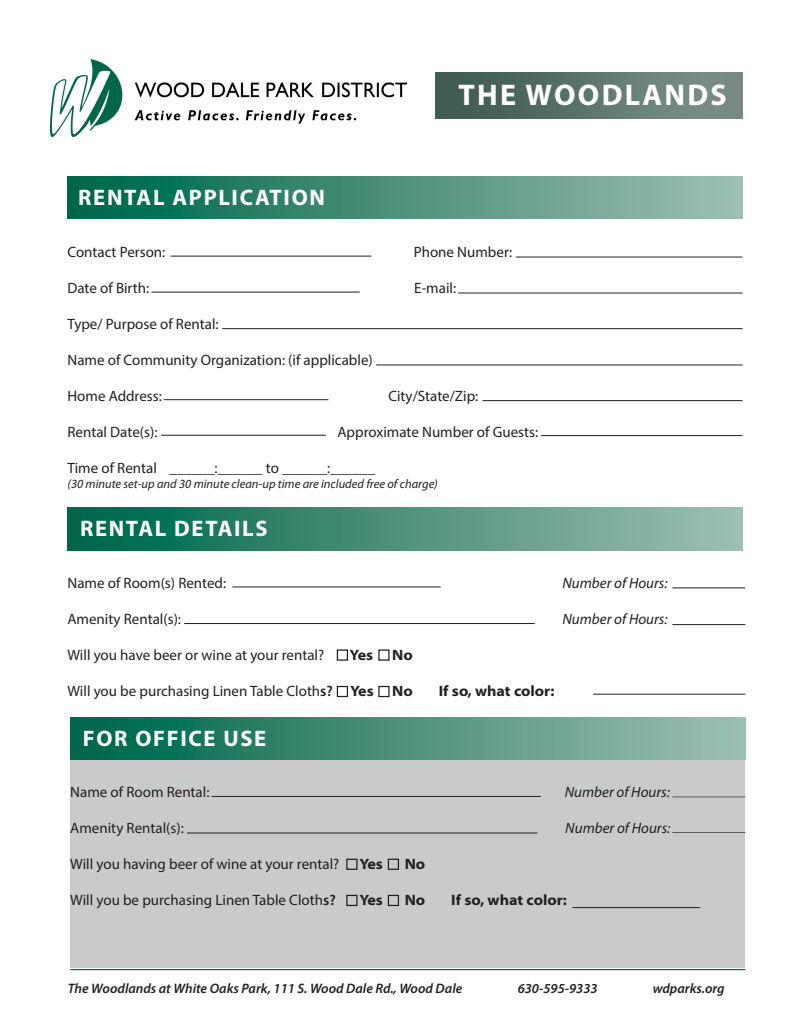
<style>
.page{position:relative;width:810px;height:1035px;background:#fff}
.page>*{position:absolute;margin:0;border:0;box-sizing:border-box;transform-origin:0 0}
.t1{font:700 30px "Myriad Pro";letter-spacing:.075em;color:#fff}
.t2{font:700 22.5px "Myriad Pro";letter-spacing:.075em;color:#fff}
.t3{font:15px "Myriad Pro";color:#231f20}
.t4{font:italic 15px "Myriad Pro";color:#231f20}
.t5{font:700 semi-expanded 15px "Myriad Pro";color:#231f20}
.t6{font:italic 600 13.75px "Myriad Pro";color:#231f20}
.t7{font:italic 12.5px "Myriad Pro";color:#231f20}
.s1{font-weight:600}
.s2{font-weight:700;font-stretch:semi-expanded}
</style>
<div class="page">
<div style="left:435px;top:73px;width:307px;height:46px;background:linear-gradient(to right,#3c584d,#7f938a)"></div>
<hr style="left:516px;top:257px;width:226px;height:1px;background:#231f20">
<hr style="left:458px;top:293px;width:285px;height:1px;background:#231f20">
<hr style="left:376px;top:364px;width:366px;height:1px;background:#231f20">
<div style="left:70px;top:760px;width:675px;height:208px;background:#c9cacb"></div>
<img style="left:50px;top:59px;width:357px;height:77px">
<div style="left:68px;top:176px;width:674px;height:43px;background:linear-gradient(to right,#006548,#a1bfb0)"></div>
<hr style="left:70px;top:969px;width:675px;height:1px;background:#006548">
<div style="left:70px;top:717px;width:675px;height:43px;background:linear-gradient(to right,#006548,#a1bfb0)"></div>
<hr style="left:187px;top:833px;width:351px;height:1px;background:#231f20">
<div style="left:346px;top:895px;width:12px;height:11px;border:1px solid #231f20"></div>
<div style="left:388px;top:895px;width:11px;height:11px;border:1px solid #231f20"></div>
<hr style="left:211px;top:796px;width:330px;height:1px;background:#231f20">
<div style="left:68px;top:508px;width:674px;height:42px;background:linear-gradient(to right,#006548,#a1bfb0)"></div>
<hr style="left:184px;top:623px;width:351px;height:1px;background:#231f20">
<hr style="left:232px;top:586px;width:209px;height:1px;background:#231f20">
<hr style="left:170px;top:256px;width:201px;height:1px;background:#231f20">
<hr style="left:151px;top:292px;width:209px;height:1px;background:#231f20">
<hr style="left:222px;top:328px;width:520px;height:1px;background:#231f20">
<hr style="left:164px;top:399px;width:164px;height:1px;background:#231f20">
<hr style="left:482px;top:400px;width:261px;height:1px;background:#231f20">
<hr style="left:672px;top:587px;width:73px;height:1px;background:#231f20">
<hr style="left:672px;top:624px;width:73px;height:1px;background:#231f20">
<hr style="left:593px;top:694px;width:152px;height:1px;background:#231f20">
<hr style="left:161px;top:435px;width:165px;height:1px;background:#231f20">
<hr style="left:541px;top:435px;width:201px;height:1px;background:#231f20">
<div style="left:346px;top:859px;width:12px;height:11px;border:1px solid #231f20"></div>
<div style="left:388px;top:859px;width:11px;height:11px;border:1px solid #231f20"></div>
<hr style="left:572px;top:907px;width:128px;height:1px;background:#231f20">
<div style="left:337px;top:649px;width:11px;height:12px;border:1px solid #231f20"></div>
<div style="left:337px;top:686px;width:11px;height:11px;border:1px solid #231f20"></div>
<div style="left:378px;top:686px;width:12px;height:11px;border:1px solid #231f20"></div>
<p class="t2" style="left:78px;top:183px;width:248px">RENTAL APPLICATION</p>
<p class="t1" style="left:458px;top:76px;width:270px">THE WOODLANDS</p>
<p class="t3" style="left:68px;top:242px;width:99px">Contact Person:</p>
<p class="t3" style="left:414px;top:242px;width:100px">Phone Number:</p>
<p class="t3" style="left:68px;top:278px;width:83px">Date of Birth:</p>
<p class="t3" style="left:414px;top:278px;width:43px">E-mail:</p>
<p class="t3" style="left:68px;top:314px;width:153px">Type/ Purpose of Rental:</p>
<p class="t3" style="left:68px;top:350px;width:307px">Name of Community Organization: (if applicable)</p>
<p class="t3" style="left:68px;top:386px;width:96px">Home Address:</p>
<p class="t3" style="left:388px;top:386px;width:91px">City/State/Zip:</p>
<p class="t3" style="left:68px;top:422px;width:91px">Rental Date(s):</p>
<p class="t3" style="left:338px;top:422px;width:202px">Approximate Number of Guests:</p>
<p class="t3" style="left:68px;top:458px;width:309px">Time of Rental ______:______ to ______:______</p>
<p class="t7" style="left:68px;top:476px;width:372px">(30 minute set-up and 30 minute clean-up time are included free of charge)</p>
<p class="t2" style="left:80px;top:514px;width:189px">RENTAL DETAILS</p>
<p class="t3" style="left:68px;top:574px;width:160px">Name of Room(s) Rented:</p>
<p class="t4" style="left:562px;top:574px;width:107px">Number of Hours:</p>
<p class="t3" style="left:68px;top:610px;width:115px">Amenity Rental(s):</p>
<p class="t4" style="left:562px;top:610px;width:107px">Number of Hours:</p>
<p class="t3" style="left:68px;top:646px;width:258px">Will you have beer or wine at your rental?</p>
<p class="t5" style="left:350px;top:646px;width:25px">Yes</p>
<p class="t5" style="left:392px;top:646px;width:22px">No</p>
<p class="t3" style="left:68px;top:682px;width:347px">Will you be purchasing Linen Table Cloth<span class="s1">s?</span> <span class="s2">Yes No</span></p>
<p class="t5" style="left:439px;top:682px;width:117px">If so, what color:</p>
<p class="t2" style="left:83px;top:723px;width:185px">FOR OFFICE USE</p>
<p class="t3" style="left:70px;top:783px;width:141px">Name of Room Rental:</p>
<p class="t4" style="left:565px;top:783px;width:107px">Number of Hours:</p>
<p class="t3" style="left:70px;top:819px;width:115px">Amenity Rental(s):</p>
<p class="t4" style="left:565px;top:819px;width:107px">Number of Hours:</p>
<p class="t3" style="left:70px;top:855px;width:271px">Will you having beer of wine at your rental?</p>
<p class="t5" style="left:359px;top:856px;width:25px">Yes</p>
<p class="t5" style="left:405px;top:856px;width:22px">No</p>
<p class="t3" style="left:70px;top:891px;width:267px">Will you be purchasing Linen Table Cloth<span class="s1">s?</span></p>
<p class="t5" style="left:359px;top:892px;width:25px">Yes</p>
<p class="t5" style="left:405px;top:892px;width:22px">No</p>
<p class="t5" style="left:451px;top:892px;width:117px">If so, what color:</p>
<p class="t6" style="left:68px;top:979px;width:396px">The Woodlands at White Oaks Park, 111 S. Wood Dale Rd., Wood Dale</p>
<p class="t6" style="left:518px;top:979px;width:82px">630-595-9333</p>
<p class="t6" style="left:653px;top:979px;width:74px">wdparks.org</p>
</div>
